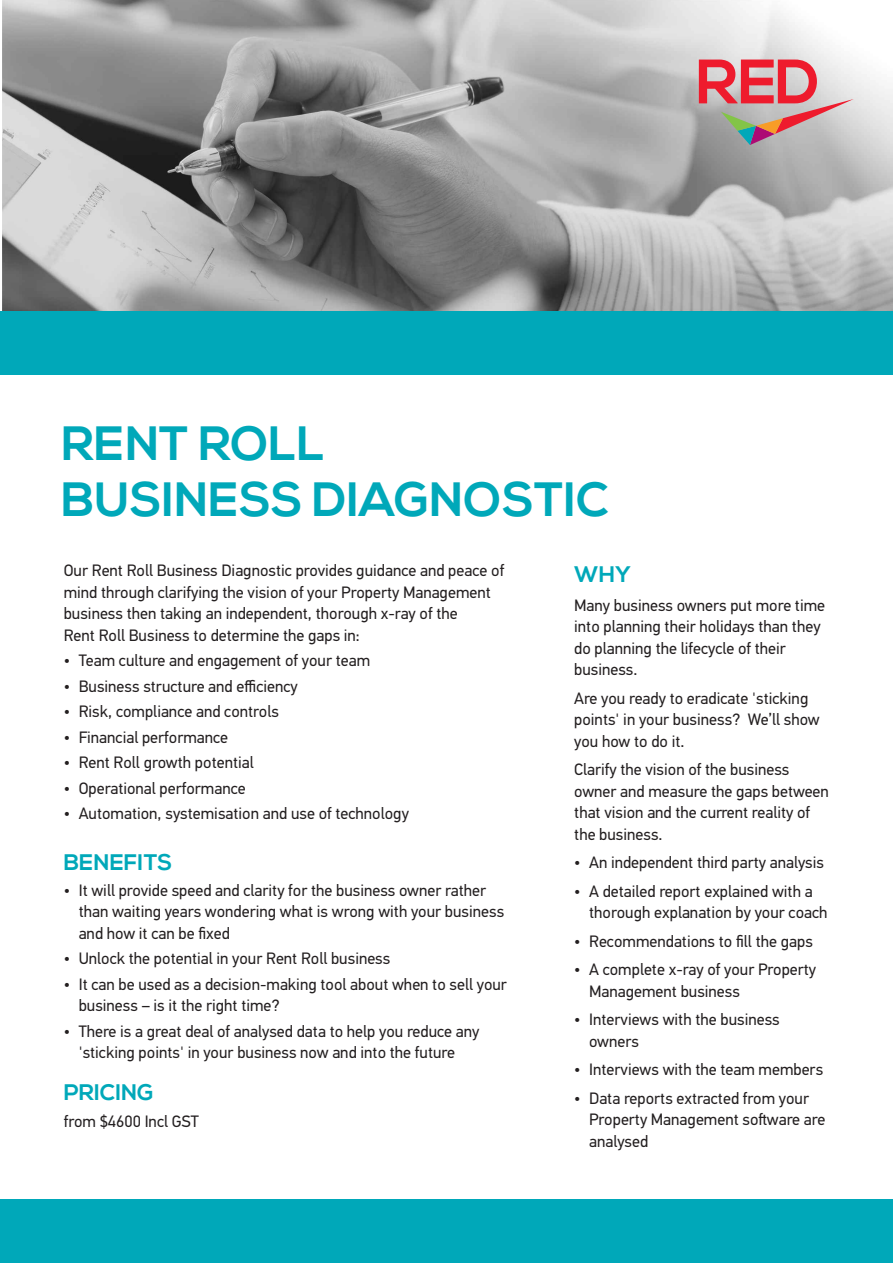
<style>
.page{position:relative;width:893px;height:1263px;background:#fff}
.page>*{position:absolute;margin:0;border:0;box-sizing:border-box;transform-origin:0 0}
.t1{font:700 62.55px "Nexa";color:#ee1b2d}
.t2{font:700 48px/55.2px "Nexa";color:#00a8b9}
.t3{font:700 22.5px "Nexa";color:#00a8b9}
.t4{font:16.5px/21.5px "PF Din Text Pro";color:#231f20}
.s1{color:#fff}
</style>
<div class="page">
<img style="left:2px;top:0;width:891px;height:311px">
<div style="left:0;top:311px;width:893px;height:64px;background:#00a8b9"></div>
<div style="left:0;top:1199px;width:893px;height:64px;background:#00a8b9"></div>
<svg style="left:721px;top:99px;width:133px;height:46px;background:#bcaaa8"></svg>
<h1 class="t1" style="left:696px;top:56px;width:125px">RED</h1>
<h2 class="t2" style="left:62px;top:421px;width:548px">RENT ROLL<br>BUSINESS DIAGNOSTIC</h2>
<p class="t4" style="left:64px;top:561px;width:442px">Our Rent Roll Business Diagnostic provides guidance and peace of mind through clarifying the vision of your Property Management business then taking an independent, thorough x-ray of the<br>Rent Roll Business to determine the gaps in:</p>
<p class="t4" style="left:79px;top:649px;width:332px;line-height:25.5px">Team culture and engagement of your team Business structure and efficiency<br>Risk, compliance and controls<br>Financial performance<br>Rent Roll growth potential<br>Operational performance<br>Automation, systemisation and use of technology</p>
<h3 class="t3" style="left:64px;top:853px;width:110px">BENEFITS</h3>
<p class="t4" style="left:79px;top:881px;width:427px">It will provide speed and clarity for the business owner rather than waiting years wondering what is wrong with your business and how it can be fixed</p>
<p class="t4" style="left:79px;top:947px;width:430px;line-height:25.5px">Unlock the potential in your Rent Roll business<br>It can be used as a decision-making tool about when to sell your</p>
<p class="t4" style="left:79px;top:994px;width:402px;line-height:25.5px">business – is it the right time?<br>There is a great deal of analysed data to help you reduce any</p>
<p class="t4" style="left:79px;top:1043px;width:378px">'sticking points' in your business now and into the future</p>
<h3 class="t3" style="left:64px;top:1083px;width:91px">PRICING</h3>
<p class="t4" style="left:64px;top:1112px;width:136px">from $4600 Incl GST</p>
<h3 class="t3" style="left:574px;top:565px;width:58px">WHY</h3>
<p class="t4" style="left:574px;top:596px;width:252px">Many business owners put more time into planning their holidays than they do planning the lifecycle of their business.</p>
<p class="t4" style="left:574px;top:689px;width:247px">Are you ready to eradicate 'sticking points' in your business? We’ll show you how to do it.</p>
<p class="t4" style="left:574px;top:760px;width:256px">Clarify the vision of the business owner and measure the gaps between that vision and the current reality of the business.</p>
<p class="t4" style="left:589px;top:850px;width:236px;line-height:28.5px">An independent third party analysis<br>A detailed report explained with a</p>
<p class="t4" style="left:589px;top:900px;width:240px;line-height:28.5px">thorough explanation by your coach<br>Recommendations to fill the gaps<br>A complete x-ray of your Property</p>
<p class="t4" style="left:589px;top:978px;width:192px;line-height:28.5px">Management business<br>Interviews with the business</p>
<p class="t4" style="left:589px;top:1028px;width:236px;line-height:28.5px">owners<br>Interviews with the team members<br>Data reports extracted from your</p>
<p class="t4" style="left:589px;top:1110px;width:238px">Property Management soſtware are analysed<span class="s1">analysed</span></p>
</div>
